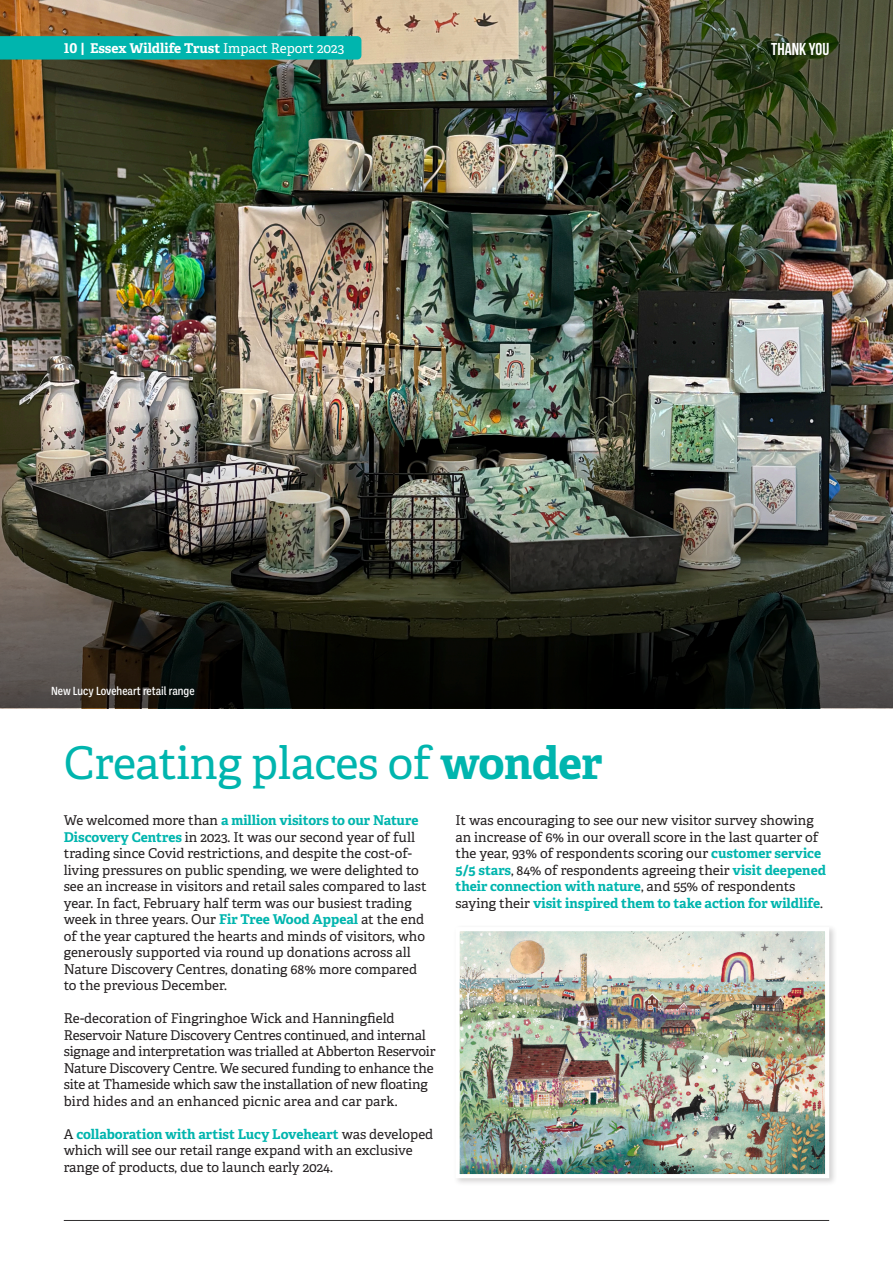
<style>
.page{position:relative;width:893px;height:1263px;background:#fff}
.page>*{position:absolute;margin:0;border:0;box-sizing:border-box;transform-origin:0 0}
.t1{font:45px "Adelle";letter-spacing:-.01em;color:#00b5ae}
.t2{font:700 17.25px "Bebas Neue";color:#fff}
.t3{font:13.5px/16.5px "Adelle";color:#231f20}
.t4{font:700 13.5px "Adelle";color:#fff}
.t5{font:500 12px "Ballinger Condensed";color:#fff}
.s1{font-weight:400}
.s2{font-weight:700}
.s3{font-weight:700;color:#00b5ae}
</style>
<div class="page">
<hr style="left:64px;top:1220px;width:765px;height:1px;background:#312f30">
<img style="left:0;top:0;width:893px;height:427px">
<svg style="left:0;top:36px;width:361px;height:24px;background:#03b2ab"></svg>
<img style="left:0;top:427px;width:893px;height:281px">
<div style="left:453px;top:925px;width:385px;height:261px;background:#231f20;opacity:.2"></div>
<img style="left:460px;top:932px;width:364px;height:241px">
<div style="left:455px;top:927px;width:374px;height:251px;border:4px solid #fff"></div>
<p class="t4" style="left:64px;top:38px;width:282px">10 | Essex Wildlife Trust <span class="s1">Impact Report 2023</span></p>
<p class="t2" style="left:771px;top:40px;width:59px">THANK YOU</p>
<p class="t5" style="left:51px;top:684px;width:145px">New Lucy Loveheart retail range</p>
<p class="t1" style="left:64px;top:730px;width:541px">Creating places of <span class="s2">wonder</span></p>
<p class="t3" style="left:64px;top:811px;width:364px">We welcomed more than <span class="s3">a million visitors to our Nature Discovery Centres</span> in 2023. It was our second year of full trading since Covid restrictions, and despite the cost-of&shy;living pressures on public spending, we were delighted to see an increase in visitors and retail sales compared to last year. In fact, February half term was our busiest trading week in three years. Our <span class="s3">Fir Tree Wood Appeal</span> at the end of the year captured the hearts and minds of visitors, who generously supported via round up donations across all Nature Discovery Centres, donating 68% more compared to the previous December.</p>
<p class="t3" style="left:64px;top:1009px;width:373px">Re-decoration of Fingringhoe Wick and Hanningfield Reservoir Nature Discovery Centres continued, and internal signage and interpretation was trialled at Abberton Reservoir Nature Discovery Centre. We secured funding to enhance the site at Thameside which saw the installation of new floating bird hides and an enhanced picnic area and car park.</p>
<p class="t3" style="left:64px;top:1125px;width:371px">A <span class="s3">collaboration with artist Lucy Loveheart</span> was developed which will see our retail range expand with an exclusive range of products, due to launch early 2024.</p>
<p class="t3" style="left:455px;top:811px;width:372px">It was encouraging to see our new visitor survey showing an increase of 6% in our overall score in the last quarter of the year, 93% of respondents scoring our <span class="s3">customer service 5/5 stars</span>, 84% of respondents agreeing their <span class="s3">visit deepened their connection with nature</span>, and 55% of respondents saying their <span class="s3">visit inspired them to take action for wildlife</span>.</p>
</div>
